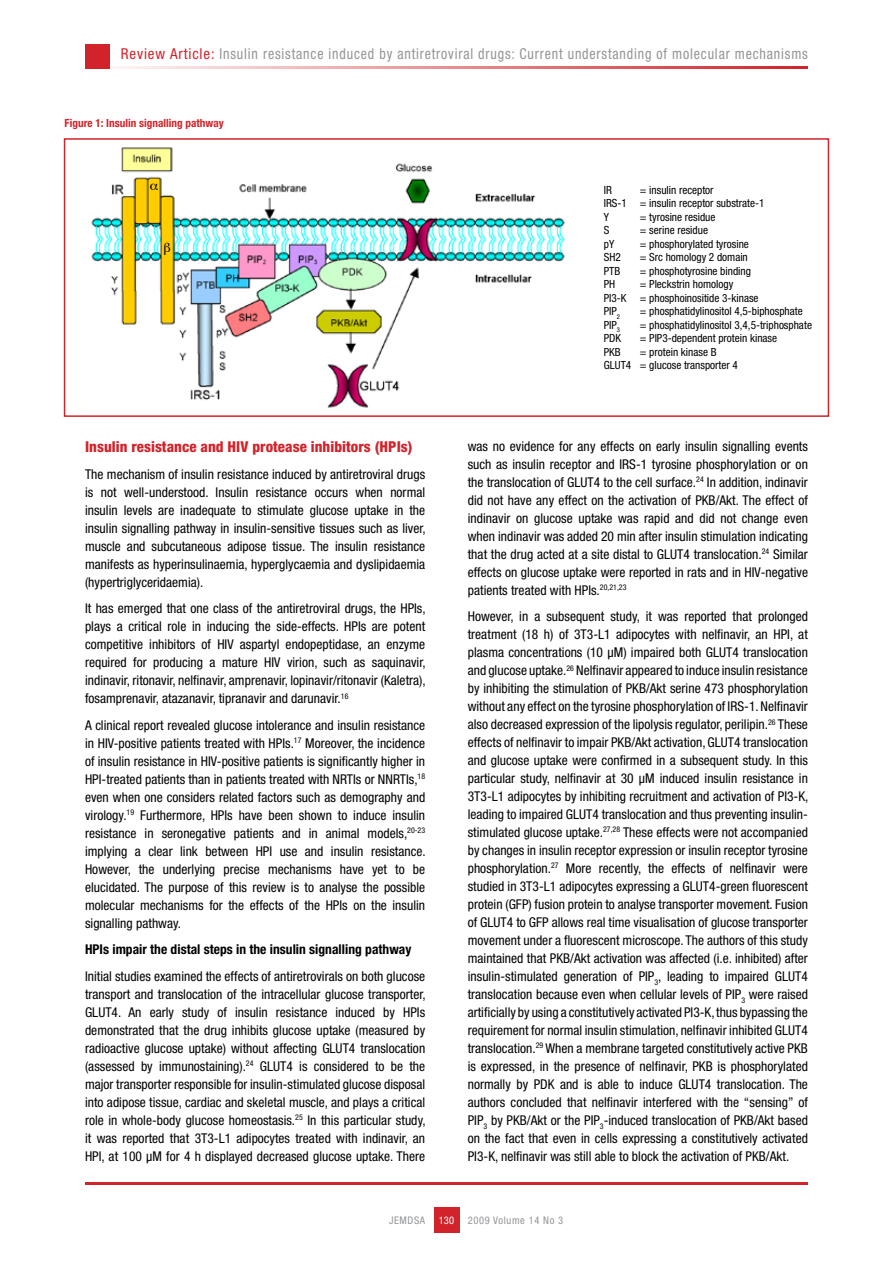
<style>
.page{position:relative;width:893px;height:1263px;background:#fff}
.page>*{position:absolute;margin:0;border:0;box-sizing:border-box;transform-origin:0 0}
.t1{font:condensed 15px "Helvetica Neue LT Std";letter-spacing:.06em;color:#939598;scale:.93 1}
.t2{font:800 condensed 15px "Helvetica Neue LT Std";color:#d2232a}
.t3{font:condensed 13.5px/18px "Helvetica Neue LT Std";color:#000;text-align:justify}
.t4{font:700 condensed 13.5px "Helvetica Neue LT Std";color:#000}
.t5{font:condensed 11.25px/13.5px "Helvetica Neue LT Std";color:#000}
.t6{font:700 condensed 11.25px "Helvetica Neue LT Std";color:#d2232a}
.t7{font:condensed 10.5px "Helvetica Neue LT Std";letter-spacing:.06em;color:#939598}
.t8{font:condensed 10.5px "Helvetica Neue LT Std";color:#fff}
.s1{color:#d2232a}
</style>
<div class="page">
<div style="left:434px;top:1208px;width:25px;height:25px;background:#d2232a"></div>
<hr style="left:85px;top:1182px;width:723px;height:2px;background:#d2232a">
<hr style="left:85px;top:66px;width:723px;height:2px;background:#d2232a">
<div style="left:85px;top:44px;width:24px;height:24px;background:#d2232a"></div>
<img style="left:91px;top:147px;width:474px;height:261px">
<div style="left:64px;top:138px;width:765px;height:279px;border:2px solid #d2232a"></div>
<svg style="left:150px;top:183px;width:8px;height:7px"></svg>
<svg style="left:165px;top:243px;width:5px;height:12px"></svg>
<p class="t1" style="left:121px;top:45px;width:740px"><span class="s1">Review Article:</span> Insulin resistance induced by antiretroviral drugs: Current understanding of molecular mechanisms</p>
<p class="t6" style="left:65px;top:116px;width:161px">Figure 1: Insulin signalling pathway</p>
<p class="t2" style="left:85px;top:437px;width:329px">Insulin resistance and HIV protease inhibitors (HPIs)</p>
<p class="t3" style="left:85px;top:465px;width:342px">The mechanism of insulin resistance induced by antiretroviral drugs is not well-understood. Insulin resistance occurs when normal insulin levels are inadequate to stimulate glucose uptake in the insulin signalling pathway in insulin-sensitive tissues such as liver, muscle and subcutaneous adipose tissue. The insulin resistance manifests as hyperinsulinaemia, hyperglycaemia and dyslipidaemia (hypertriglyceridaemia).</p>
<p class="t3" style="left:85px;top:599px;width:342px">It has emerged that one class of the antiretroviral drugs, the HPIs, plays a critical role in inducing the side-effects. HPIs are potent competitive inhibitors of HIV aspartyl endopeptidase, an enzyme required for producing a mature HIV virion, such as saquinavir, indinavir, ritonavir, nelfinavir, amprenavir, lopinavir/ritonavir (Kaletra), fosamprenavir, atazanavir, tipranavir and darunavir.<sup>16</sup></p>
<p class="t3" style="left:85px;top:716px;width:342px">A clinical report revealed glucose intolerance and insulin resistance in HIV-positive patients treated with HPIs.<sup>17</sup> Moreover, the incidence of insulin resistance in HIV-positive patients is significantly higher in HPI-treated patients than in patients treated with NRTIs or NNRTIs,<sup>18 </sup>even when one considers related factors such as demography and virology.<sup>19</sup> Furthermore, HPIs have been shown to induce insulin resistance in seronegative patients and in animal models,<sup>20-23 </sup>implying a clear link between HPI use and insulin resistance.<br>However, the underlying precise mechanisms have yet to be elucidated. The purpose of this review is to analyse the possible molecular mechanisms for the effects of the HPIs on the insulin signalling pathway.</p>
<p class="t4" style="left:85px;top:941px;width:328px">HPIs impair the distal steps in the insulin signalling pathway</p>
<p class="t3" style="left:85px;top:967px;width:342px">Initial studies examined the effects of antiretrovirals on both glucose transport and translocation of the intracellular glucose transporter, GLUT4. An early study of insulin resistance induced by HPIs demonstrated that the drug inhibits glucose uptake (measured by radioactive glucose uptake) without affecting GLUT4 translocation (assessed by immunostaining).<sup>24</sup> GLUT4 is considered to be the major transporter responsible for insulin-stimulated glucose disposal into adipose tissue, cardiac and skeletal muscle, and plays a critical role in whole-body glucose homeostasis.<sup>25</sup> In this particular study, it was reported that 3T3-L1 adipocytes treated with indinavir, an HPI, at 100 µM for 4 h displayed decreased glucose uptake. There</p>
<p class="t5" style="left:604px;top:183px;width:162px;text-indent:36px">= insulin receptor<br>IRS-1 = insulin receptor substrate-1<br>Y</p>
<p class="t5" style="left:604px;top:183px;width:10px">IR</p>
<p class="t5" style="left:640px;top:210px;width:77px">= tyrosine residue</p>
<p class="t5" style="left:604px;top:223px;width:7px">S</p>
<p class="t5" style="left:640px;top:223px;width:70px">= serine residue</p>
<p class="t5" style="left:604px;top:237px;width:12px">pY</p>
<p class="t5" style="left:640px;top:237px;width:111px">= phosphorylated tyrosine</p>
<p class="t5" style="left:604px;top:250px;width:19px">SH2</p>
<p class="t5" style="left:640px;top:250px;width:110px">= Src homology 2 domain</p>
<p class="t5" style="left:604px;top:264px;width:18px">PTB</p>
<p class="t5" style="left:640px;top:264px;width:113px">= phosphotyrosine binding</p>
<p class="t5" style="left:604px;top:277px;width:13px">PH</p>
<p class="t5" style="left:604px;top:277px;width:156px;text-indent:36px">= Pleckstrin homology<br>PI3-K = phosphoinositide 3-kinase<br>PIP<sub>2</sub></p>
<p class="t5" style="left:640px;top:304px;width:165px">= phosphatidylinositol 4,5-biphosphate</p>
<p class="t5" style="left:604px;top:318px;width:18px">PIP<sub>3</sub></p>
<p class="t5" style="left:640px;top:318px;width:174px">= phosphatidylinositol 3,4,5-triphosphate</p>
<p class="t5" style="left:604px;top:331px;width:19px">PDK</p>
<p class="t5" style="left:640px;top:331px;width:139px">= PIP3-dependent protein kinase</p>
<p class="t5" style="left:604px;top:345px;width:18px">PKB</p>
<p class="t5" style="left:604px;top:345px;width:136px;text-indent:36px">= protein kinase B<br>GLUT4 = glucose transporter 4</p>
<p class="t3" style="left:468px;top:437px;width:342px">was no evidence for any effects on early insulin signalling events such as insulin receptor and IRS-1 tyrosine phosphorylation or on the translocation of GLUT4 to the cell surface.<sup>24</sup> In addition, indinavir did not have any effect on the activation of PKB/Akt. The effect of indinavir on glucose uptake was rapid and did not change even when indinavir was added 20 min after insulin stimulation indicating that the drug acted at a site distal to GLUT4 translocation.<sup>24</sup> Similar effects on glucose uptake were reported in rats and in HIV-negative patients treated with HPIs.<sup>20,21,23</sup></p>
<p class="t3" style="left:468px;top:607px;width:342px">However, in a subsequent study, it was reported that prolonged treatment (18 h) of 3T3-L1 adipocytes with nelfinavir, an HPI, at plasma concentrations (10 µM) impaired both GLUT4 translocation and glucose uptake.<sup>26</sup> Nelfinavir appeared to induce insulin resistance by inhibiting the stimulation of PKB/Akt serine 473 phosphorylation without any effect on the tyrosine phosphorylation of IRS-1. Nelfinavir also decreased expression of the lipolysis regulator, perilipin.<sup>26</sup> These effects of nelfinavir to impair PKB/Akt activation, GLUT4 translocation and glucose uptake were confirmed in a subsequent study. In this particular study, nelfinavir at 30 µM induced insulin resistance in 3T3-L1 adipocytes by inhibiting recruitment and activation of PI3-K, leading to impaired GLUT4 translocation and thus preventing insulin&shy;stimulated glucose uptake.<sup>27,28</sup> These effects were not accompanied by changes in insulin receptor expression or insulin receptor tyrosine phosphorylation.<sup>27</sup> More recently, the effects of nelfinavir were studied in 3T3-L1 adipocytes expressing a GLUT4-green fluorescent protein (GFP) fusion protein to analyse transporter movement. Fusion of GLUT4 to GFP allows real time visualisation of glucose transporter movement under a fluorescent microscope. The authors of this study maintained that PKB/Akt activation was affected (i.e. inhibited) after insulin-stimulated generation of PIP<sub>3</sub>, leading to impaired GLUT4 translocation because even when cellular levels of PIP<sub>3</sub> were raised artificially by using a constitutively activated PI3-K, thus bypassing the requirement for normal insulin stimulation, nelfinavir inhibited GLUT4 translocation.<sup>29</sup> When a membrane targeted constitutively active PKB is expressed, in the presence of nelfinavir, PKB is phosphorylated normally by PDK and is able to induce GLUT4 translocation. The authors concluded that nelfinavir interfered with the “sensing” of PIP<sub>3</sub> by PKB/Akt or the PIP<sub>3</sub>-induced translocation of PKB/Akt based on the fact that even in cells expressing a constitutively activated PI3-K, nelfinavir was still able to block the activation of PKB/Akt.</p>
<p class="t7" style="left:389px;top:1214px;width:38px">JEMDSA</p>
<p class="t7" style="left:468px;top:1214px;width:97px">2009 Volume 14 No 3</p>
<p class="t8" style="left:439px;top:1214px;width:17px">130</p>
</div>
